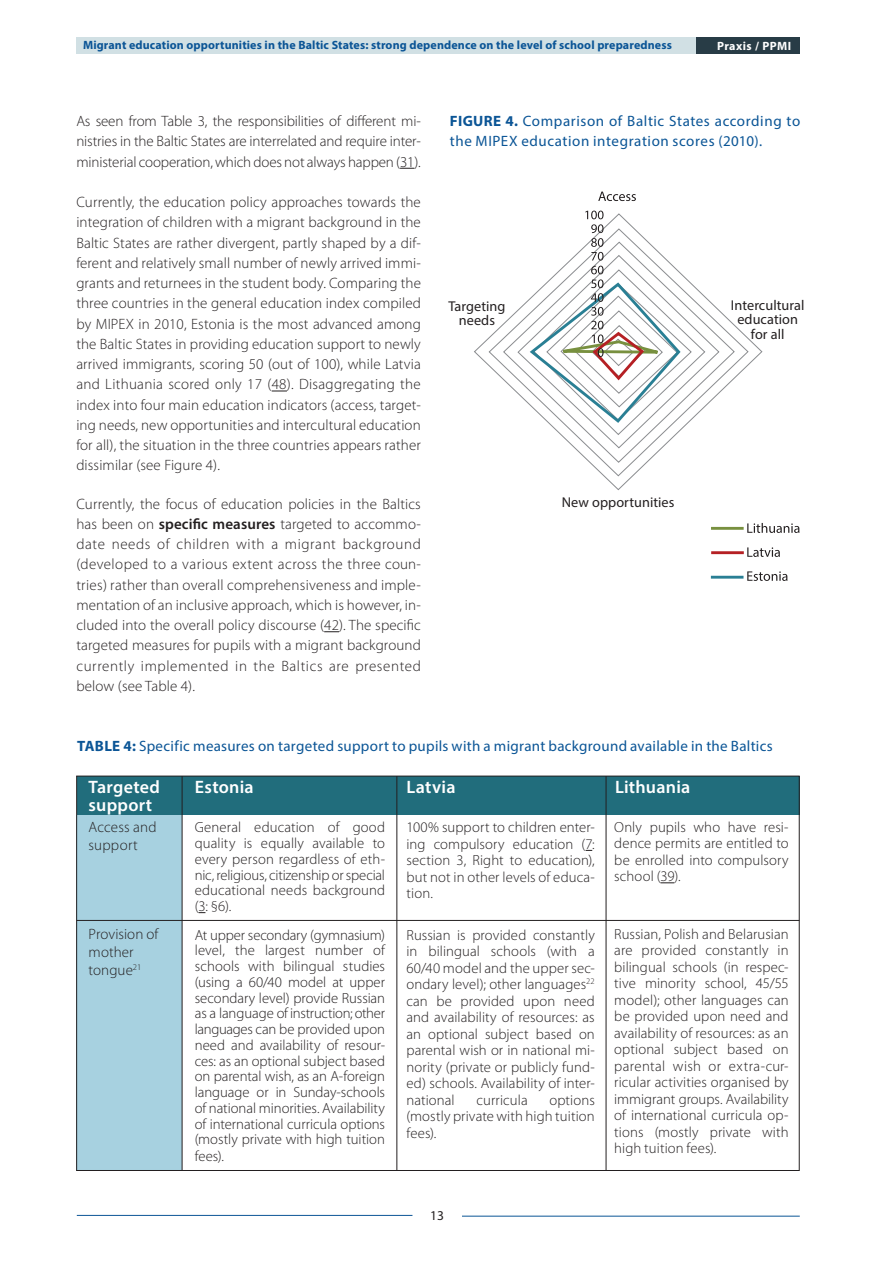
<style>
.page{position:relative;width:893px;height:1263px;background:#fff}
.page>*{position:absolute;margin:0;border:0;box-sizing:border-box;transform-origin:0 0}
.t1{font:600 18px "Myriad Pro";letter-spacing:.015em;color:#fff}
.t2{font:300 15px/20.2px "Myriad Pro";letter-spacing:.01em;color:#231f20;text-align:justify}
.t3{font:15px/20.2px "Myriad Pro";letter-spacing:.025em;color:#0b5596}
.t4{font:300 14.7px/16.5px "Myriad Pro";letter-spacing:.005em;color:#231f20;text-align:justify}
.t5{font:14.25px/14.2px "Myriad Pro";letter-spacing:.005em;color:#231f20;text-align:center}
.t6{font:13.5px "Myriad Pro";color:#231f20}
.t7{font:700 12px "Myriad Pro";letter-spacing:.01em;color:#0b5596}
.t8{font:700 12px "Myriad Pro";letter-spacing:.04em;color:#fff}
.s1{font-weight:600}
.s2{font-weight:700}
</style>
<div class="page">
<div style="left:76px;top:37px;width:626px;height:16px;background:#d1e0e4"></div>
<div style="left:696px;top:37px;width:104px;height:16px;background:#283c46"></div>
<hr style="left:77px;top:1215px;width:335px;height:1px;background:#0b5596">
<hr style="left:462px;top:1216px;width:338px;height:1px;background:#0b5596">
<svg style="left:400px;top:168px;width:14px;height:1px"></svg>
<svg style="left:272px;top:391px;width:15px;height:1px"></svg>
<svg style="left:324px;top:631px;width:15px;height:1px"></svg>
<svg style="left:598px;top:192px;width:38px;height:9px"></svg>
<svg style="left:489px;top:324px;width:259px;height:152px"></svg>
<svg style="left:503px;top:310px;width:232px;height:153px"></svg>
<svg style="left:517px;top:211px;width:202px;height:237px"></svg>
<svg style="left:747px;top:571px;width:40px;height:10px"></svg>
<svg style="left:747px;top:547px;width:33px;height:10px"></svg>
<svg style="left:747px;top:523px;width:52px;height:10px"></svg>
<hr style="left:711px;top:527px;width:33px;height:3px;background:#78903f">
<hr style="left:711px;top:551px;width:33px;height:3px;background:#b52024">
<hr style="left:711px;top:576px;width:32px;height:3px;background:#297f94">
<div style="left:78px;top:776px;width:722px;height:39px;background:#216d7c"></div>
<div style="left:77px;top:815px;width:105px;height:355px;background:#a7d1e0"></div>
<hr style="left:182px;top:776px;width:1px;height:395px;background:#231f20">
<hr style="left:397px;top:776px;width:1px;height:395px;background:#231f20">
<hr style="left:606px;top:776px;width:1px;height:395px;background:#231f20">
<hr style="left:77px;top:920px;width:722px;height:1px;background:#231f20">
<svg style="left:660px;top:882px;width:14px;height:1px"></svg>
<p class="t7" style="left:83px;top:41px;width:590px">Migrant education opportunities in the Baltic States: strong dependence on the level of school preparedness</p>
<p class="t8" style="left:717px;top:41px;width:76px">Praxis / PPMI</p>
<p class="t2" style="left:76px;top:112px;width:346px">As seen from Table 3, the responsibilities of different mi&shy;nistries in the Baltic States are interrelated and require inter&shy;ministerial cooperation, which does not always happen (31).</p>
<p class="t2" style="left:76px;top:193px;width:346px">Currently, the education policy approaches towards the integration of children with a migrant background in the Baltic States are rather divergent, partly shaped by a dif&shy;ferent and relatively small number of newly arrived immi&shy;grants and returnees in the student body. Comparing the three countries in the general education index compiled by MIPEX in 2010, Estonia is the most advanced among the Baltic States in providing education support to newly arrived immigrants, scoring 50 (out of 100), while Latvia and Lithuania scored only 17 (48). Disaggregating the index into four main education indicators (access, target&shy;ing needs, new opportunities and intercultural education for all), the situation in the three countries appears rather dissimilar (see Figure 4).</p>
<p class="t2" style="left:76px;top:495px;width:346px">Currently, the focus of education policies in the Baltics has been on <span class="s1">specific measures</span> targeted to accommo&shy;date needs of children with a migrant background (developed to a various extent across the three coun&shy;tries) rather than overall comprehensiveness and imple&shy;mentation of an inclusive approach, which is however, in&shy;cluded into the overall policy discourse (42). The specific targeted measures for pupils with a migrant background currently implemented in the Baltics are presented below (see Table 4).</p>
<p class="t3" style="left:450px;top:112px;width:352px"><span class="s2">FIGURE 4.</span> Comparison of Baltic States according to the MIPEX education integration scores (2010).</p>
<p class="t5" style="left:448px;top:300px;width:59px">Targeting needs</p>
<p class="t5" style="left:731px;top:299px;width:75px">Intercultural education for all</p>
<p class="t5" style="left:562px;top:496px;width:114px">New opportunities</p>
<p class="t3" style="left:77px;top:737px;width:697px"><span class="s2">TABLE 4:</span> Specific measures on targeted support to pupils with a migrant background available in the Baltics</p>
<p class="t1" style="left:89px;top:780px;width:73px">Targeted</p>
<p class="t1" style="left:195px;top:780px;width:60px">Estonia</p>
<p class="t1" style="left:406px;top:780px;width:51px">Latvia</p>
<p class="t1" style="left:615px;top:780px;width:77px">Lithuania</p>
<p class="t1" style="left:89px;top:798px;width:65px">support</p>
<p class="t2" style="left:89px;top:819px;width:69px;line-height:18px">Access and support</p>
<p class="t4" style="left:195px;top:821px;width:192px;line-height:15.8px">General education of good quality is equally available to every person regardless of eth&shy;nic, religious, citizenship or special educational needs background (3: §6).</p>
<p class="t4" style="left:406px;top:820px;width:190px">100% support to children enter&shy;ing compulsory education (7: section 3, Right to education), but not in other levels of educa&shy;tion.</p>
<p class="t4" style="left:614px;top:820px;width:176px">Only pupils who have resi&shy;dence permits are entitled to be enrolled into compulsory school (39).</p>
<p class="t2" style="left:89px;top:926px;width:71px;line-height:18px;text-align:left">Provision of mother tongue<sup>21</sup></p>
<p class="t4" style="left:195px;top:928px;width:192px;line-height:15.8px">At upper secondary (gymnasium) level, the largest number of schools with bilingual studies (using a 60/40 model at upper secondary level) provide Russian as a language of instruction; other languages can be provided upon need and availability of resour&shy;ces: as an optional subject based on parental wish, as an A-foreign language or in Sunday-schools of national minorities. Availability of international curricula options (mostly private with high tuition fees).</p>
<p class="t4" style="left:406px;top:927px;width:190px">Russian is provided constantly in bilingual schools (with a 60/40 model and the upper sec&shy;ondary level); other languages<sup>22 </sup>can be provided upon need and availability of resources: as an optional subject based on parental wish or in national mi&shy;nority (private or publicly fund&shy;ed) schools. Availability of inter&shy;national</p>
<p class="t4" style="left:614px;top:927px;width:176px">Russian, Polish and Belarusian are provided constantly in bilingual schools (in respec&shy;tive minority school, 45/55 model); other languages can be provided upon need and availability of resources: as an optional subject based on parental wish or extra-cur&shy;ricular activities organised by immigrant groups. Availability of international curricula op&shy;tions (mostly private with high tuition fees).</p>
<p class="t4" style="left:476px;top:1092px;width:53px">curricula</p>
<p class="t4" style="left:406px;top:1092px;width:190px;text-indent:143px">options (mostly private with high tuition fees).</p>
<p class="t6" style="left:430px;top:1210px;width:15px">13</p>
</div>
